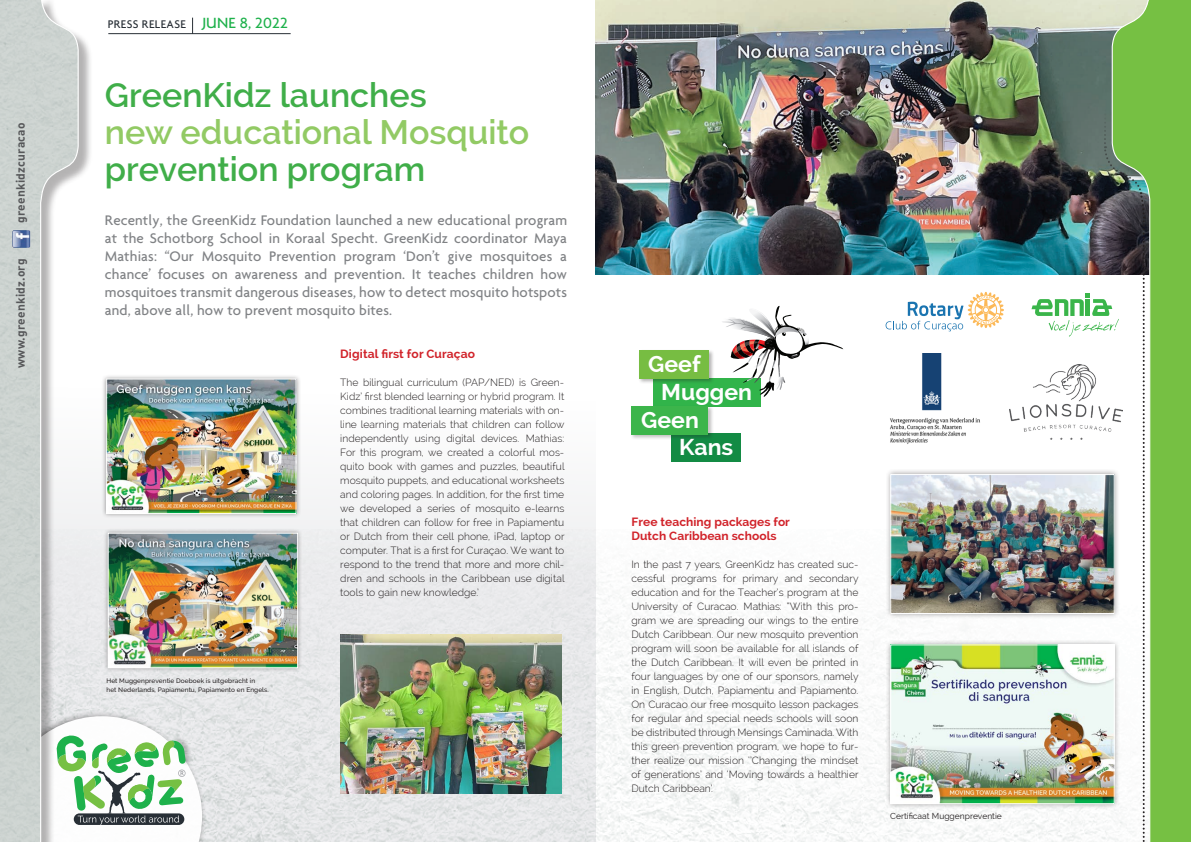
<style>
.page{position:relative;width:1191px;height:842px;background:#fff}
.page>*{position:absolute;margin:0;border:0;box-sizing:border-box;transform-origin:0 0}
.KOP_raleway_bold_gro{font:600 34px/37px "Raleway";color:#92ca64}
.KOP_raleway_bold_gro-2{font:600 34px "Raleway";color:#40ae49}
.t1{font:700 23px "Raleway";color:#fff}
.Introtekst_grijs_age{font:500 15px/18px "Agenda";letter-spacing:.01em;color:#808285;text-align:justify}
.PT_raleway_light_cps{font:700 12px "Raleway";letter-spacing:.005em;color:#d1232a}
.t2{font:12px "DIN Bold Alternate";letter-spacing:.015em;color:#57585a}
.t3{font:500 12px "Agenda";letter-spacing:.03em;color:#282f36}
.PT_raleway_light_cps-2{font:300 10.3px/14px "Raleway";color:#231f20;text-align:justify}
.PT_raleway_light_cps-3{font:8.5px "Raleway";color:#231f20}
.t4{font:500 6.5px "Raleway";letter-spacing:.01em;color:#231f20}
.s1{font-size:16px;color:#1eb14b}
.s2{color:#40ae49}
</style>
<div class="page">
<img style="left:595px;top:0;width:516px;height:275px">
<img style="left:595px;top:530px;width:436px;height:312px">
<hr style="left:108px;top:33px;width:183px;height:1px;background:#282f36">
<svg style="left:192px;top:18px;width:1px;height:15px"></svg>
<div style="left:37px;top:340px;width:558px;height:502px;background:linear-gradient(to bottom,#fffeff,#dddfe0)"></div>
<div style="left:17px;top:710px;width:190px;height:132px;background:#231f20;opacity:.75"></div>
<div style="left:0;top:0;width:93px;height:842px;background:#231f20;opacity:.34"></div>
<svg style="left:0;top:0;width:79px;height:842px"></svg>
<img style="left:11px;top:229px;width:20px;height:20px">
<svg style="left:29px;top:716px;width:173px;height:126px"></svg>
<svg style="left:1111px;top:0;width:80px;height:842px;background:#83c456"></svg>
<img style="left:340px;top:635px;width:221px;height:159px">
<div style="left:103px;top:528px;width:199px;height:145px;background:#231f20;opacity:.45"></div>
<img style="left:110px;top:535px;width:186px;height:131px">
<div style="left:108px;top:533px;width:190px;height:135px;border:1px solid #fff"></div>
<div style="left:102px;top:374px;width:199px;height:144px;background:#231f20;opacity:.45"></div>
<img style="left:108px;top:381px;width:186px;height:131px">
<div style="left:106px;top:379px;width:190px;height:135px;border:1px solid #fff"></div>
<div style="left:885px;top:639px;width:235px;height:171px;background:#231f20;opacity:.45"></div>
<img style="left:892px;top:647px;width:139px;height:155px">
<div style="left:890px;top:645px;width:224px;height:159px;border:1px solid #fff"></div>
<div style="left:885px;top:469px;width:235px;height:150px;background:#231f20;opacity:.45"></div>
<img style="left:892px;top:476px;width:139px;height:136px">
<div style="left:890px;top:474px;width:224px;height:140px;border:1px solid #fff"></div>
<div style="left:671px;top:434px;width:70px;height:28px;background:#138b44"></div>
<div style="left:653px;top:378px;width:107px;height:28px;background:#31b44a"></div>
<div style="left:638px;top:349px;width:77px;height:35px;background:#231f20;opacity:.33"></div>
<div style="left:639px;top:350px;width:70px;height:28px;background:#77bd42"></div>
<div style="left:630px;top:405px;width:84px;height:35px;background:#231f20;opacity:.28"></div>
<div style="left:631px;top:406px;width:77px;height:28px;background:#3cb54b"></div>
<svg style="left:722px;top:305px;width:121px;height:92px"></svg>
<svg style="left:885px;top:292px;width:119px;height:39px"></svg>
<img style="left:1031px;top:98px;width:114px;height:744px">
<img style="left:890px;top:353px;width:90px;height:91px">
<img style="left:1009px;top:365px;width:113px;height:75px">
<p class="t2" style="left:13px;top:223px;width:101px;rotate:-90deg">greenkidzcuracao</p>
<p class="t2" style="left:13px;top:368px;width:111px;rotate:-90deg">www.greenkidz.org</p>
<p class="t3" style="left:108px;top:17px;width:181px">PRESS RELEASE <span class="s1">JUNE 8, 2022</span></p>
<p class="KOP_raleway_bold_gro-2" style="left:105px;top:76px;width:323px">GreenKidz launches</p>
<p class="KOP_raleway_bold_gro" style="left:105px;top:114px;width:426px">new educational Mosquito <span class="s2">prevention program</span></p>
<p class="Introtekst_grijs_age" style="left:105px;top:211px;width:464px">Recently, the GreenKidz Foundation launched a new educational program at the Schotborg School in Koraal Specht. GreenKidz coordinator Maya Mathias: “Our Mosquito Prevention program ‘Don’t give mosquitoes a chance’ focuses on awareness and prevention. It teaches children how mosquitoes transmit dangerous diseases, how to detect mosquito hotspots and, above all, how to prevent mosquito bites.</p>
<p class="PT_raleway_light_cps" style="left:340px;top:347px;width:136px">Digital first for Curaçao</p>
<p class="PT_raleway_light_cps-2" style="left:340px;top:375px;width:226px">The bilingual curriculum (PAP/NED) is Green-Kidz’ first blended learning or hybrid program. It combines traditional learning materials with on&shy;line learning materials that children can follow independently using digital devices. Mathias:<br>For this program, we created a colorful mos&shy;quito book with games and puzzles, beautiful mosquito puppets, and educational worksheets and coloring pages. In addition, for the first time we developed a series of mosquito e-learns that children can follow for free in Papiamentu or Dutch from their cell phone, iPad, laptop or computer. That is a first for Curaçao. We want to respond to the trend that more and more chil&shy;dren and schools in the Caribbean use digital tools to gain new knowledge.’</p>
<p class="t4" style="left:106px;top:677px;width:150px">Het Muggenpreventie Doeboek is uitgebracht in</p>
<p class="t4" style="left:106px;top:686px;width:164px">het Nederlands, Papiamentu, Papiamento en Engels.</p>
<p class="t1" style="left:648px;top:350px;width:54px">Geef</p>
<p class="t1" style="left:641px;top:406px;width:59px">Geen</p>
<p class="t1" style="left:661px;top:379px;width:92px">Muggen</p>
<p class="t1" style="left:679px;top:434px;width:55px">Kans</p>
<p class="PT_raleway_light_cps" style="left:631px;top:515px;width:160px">Free teaching packages for</p>
<p class="PT_raleway_light_cps" style="left:631px;top:529px;width:147px">Dutch Caribbean schools</p>
<p class="PT_raleway_light_cps-2" style="left:631px;top:557px;width:229px">In the past 7 years, GreenKidz has created suc&shy;cessful programs for primary and secondary education and for the Teacher’s program at the University of Curacao. Mathias: “With this pro&shy;gram we are spreading our wings to the entire Dutch Caribbean. Our new mosquito prevention program will soon be available for all islands of the Dutch Caribbean. It will even be printed in four languages by one of our sponsors, namely in English, Dutch, Papiamentu and Papiamento.<br>On Curacao our free mosquito lesson packages for regular and special needs schools will soon be distributed through Mensings Caminada. With this green prevention program, we hope to fur&shy;ther realize our mission ‘’Changing the mindset of generations’ and ‘Moving towards a healthier Dutch Caribbean’.</p>
<p class="PT_raleway_light_cps-3" style="left:890px;top:811px;width:113px">Certificaat Muggenpreventie</p>
</div>
